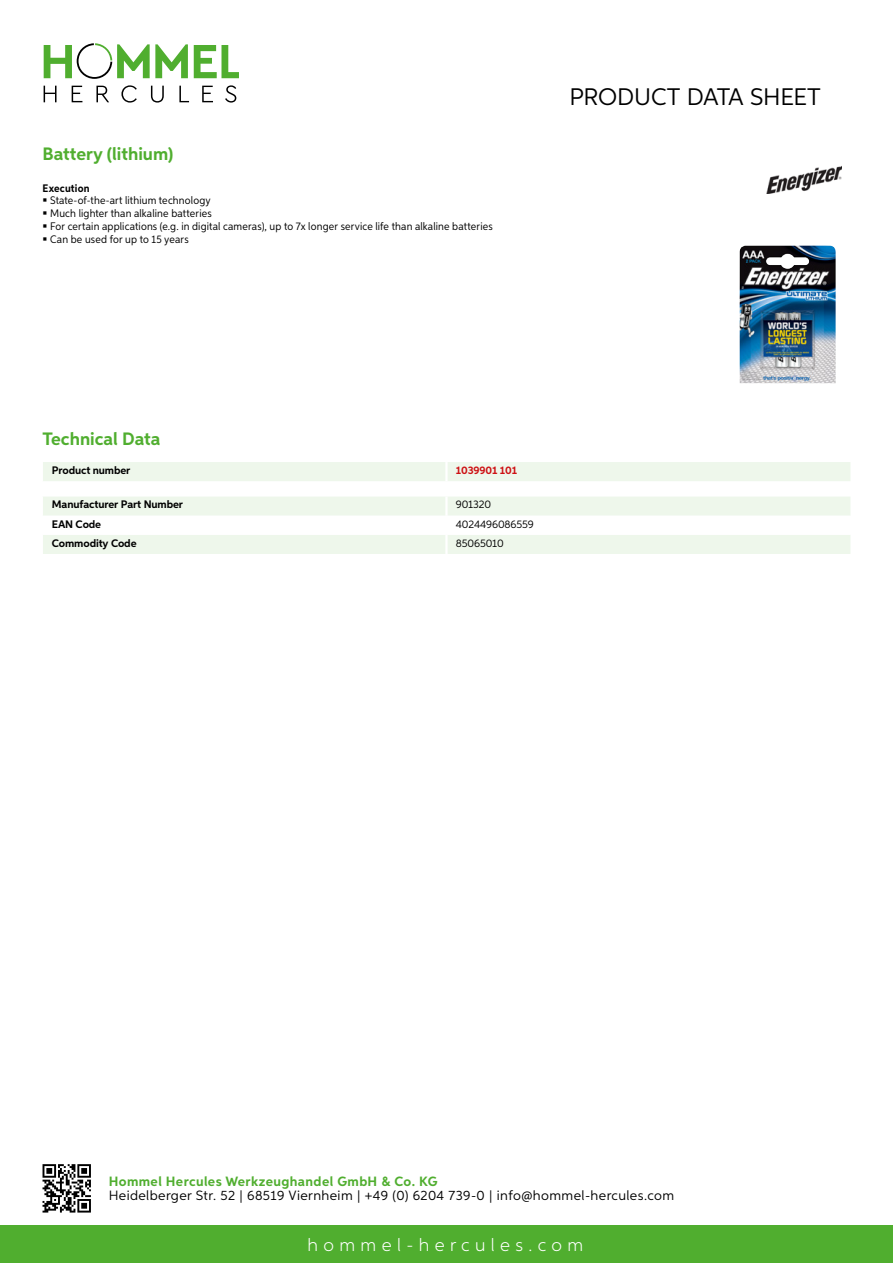
<style>
.page{position:relative;width:893px;height:1263px;background:#fff}
.page>*{position:absolute;margin:0;border:0;box-sizing:border-box;transform-origin:0 0}
.t1{font:24px "Aspira";letter-spacing:-.01em;color:#000}
.t2{font:700 18px "Aspira";color:#50ae2f}
.t3{font:300 18px "Aspira";letter-spacing:.3em;color:#fff}
.t4{font:13.5px "Aspira";letter-spacing:.03em;color:#000}
.t5{font:700 13.5px "Aspira";letter-spacing:.03em;color:#50ae2f}
.t6{font:10.95px/12.8px "Aspira Nar";letter-spacing:.015em;color:#000}
.t7{font:700 10.95px "Aspira";letter-spacing:-.01em;color:#000}
.t8{font:10.95px "Aspira";letter-spacing:-.01em;color:#000}
.t9{font:700 10.95px "Aspira";letter-spacing:-.01em;color:#cd1013}
.t10{font:700 10.95px "Aspira Nar";letter-spacing:.015em;color:#000}
</style>
<div class="page">
<div style="left:0;top:1226px;width:893px;height:37px;background:#50ae2f"></div>
<svg style="left:43px;top:1164px;width:48px;height:48px"></svg>
<svg style="left:194px;top:45px;width:45px;height:33px"></svg>
<svg style="left:44px;top:43px;width:144px;height:36px"></svg>
<svg style="left:44px;top:86px;width:13px;height:16px"></svg>
<svg style="left:72px;top:86px;width:10px;height:16px"></svg>
<svg style="left:96px;top:86px;width:13px;height:16px"></svg>
<svg style="left:121px;top:85px;width:16px;height:18px"></svg>
<svg style="left:151px;top:86px;width:13px;height:17px"></svg>
<svg style="left:179px;top:86px;width:10px;height:16px"></svg>
<svg style="left:202px;top:86px;width:11px;height:16px"></svg>
<svg style="left:225px;top:85px;width:11px;height:18px"></svg>
<div style="left:43px;top:462px;width:807px;height:19px;background:#eef7eb"></div>
<hr style="left:445px;top:462px;width:3px;height:19px;background:#fff">
<svg style="left:43px;top:497px;width:807px;height:57px"></svg>
<hr style="left:445px;top:535px;width:3px;height:19px;background:#fff">
<img style="left:740px;top:245px;width:96px;height:138px">
<img style="left:766px;top:166px;width:76px;height:28px">
<h2 class="t2" style="left:43px;top:142px;width:132px">Battery (lithium)</h2>
<p class="t10" style="left:43px;top:181px;width:49px">Execution</p>
<p class="t6" style="left:50px;top:194px;width:444px">State-of-the-art lithium technology<br>Much lighter than alkaline batteries<br>For certain applications (e.g. in digital cameras), up to 7x longer service life than alkaline batteries Can be used for up to 15 years</p>
<h1 class="t1" style="left:569px;top:82px;width:253px">Product data sh eet</h1>
<h2 class="t2" style="left:43px;top:428px;width:120px">Technical Data</h2>
<p class="t7" style="left:52px;top:463px;width:80px">Product number</p>
<p class="t9" style="left:456px;top:463px;width:63px">1039901 101</p>
<p class="t7" style="left:52px;top:498px;width:133px">Manufacturer Part Number</p>
<p class="t8" style="left:456px;top:498px;width:37px">901320</p>
<p class="t7" style="left:52px;top:517px;width:51px">EAN Code</p>
<p class="t8" style="left:456px;top:517px;width:80px">4024496086559</p>
<p class="t7" style="left:52px;top:536px;width:86px">Commodity Code</p>
<p class="t8" style="left:456px;top:536px;width:49px">85065010</p>
<p class="t5" style="left:109px;top:1172px;width:330px">Hommel Hercules Werkzeughandel GmbH &amp; Co. KG</p>
<p class="t4" style="left:109px;top:1187px;width:567px">Heidelberger Str. 52 | 68519 Viernheim | +49 (0) 6204 739-0 | info@hommel-hercules.com</p>
<h2 class="t3" style="left:307px;top:1234px;width:277px">hommel-hercules.com</h2>
</div>
